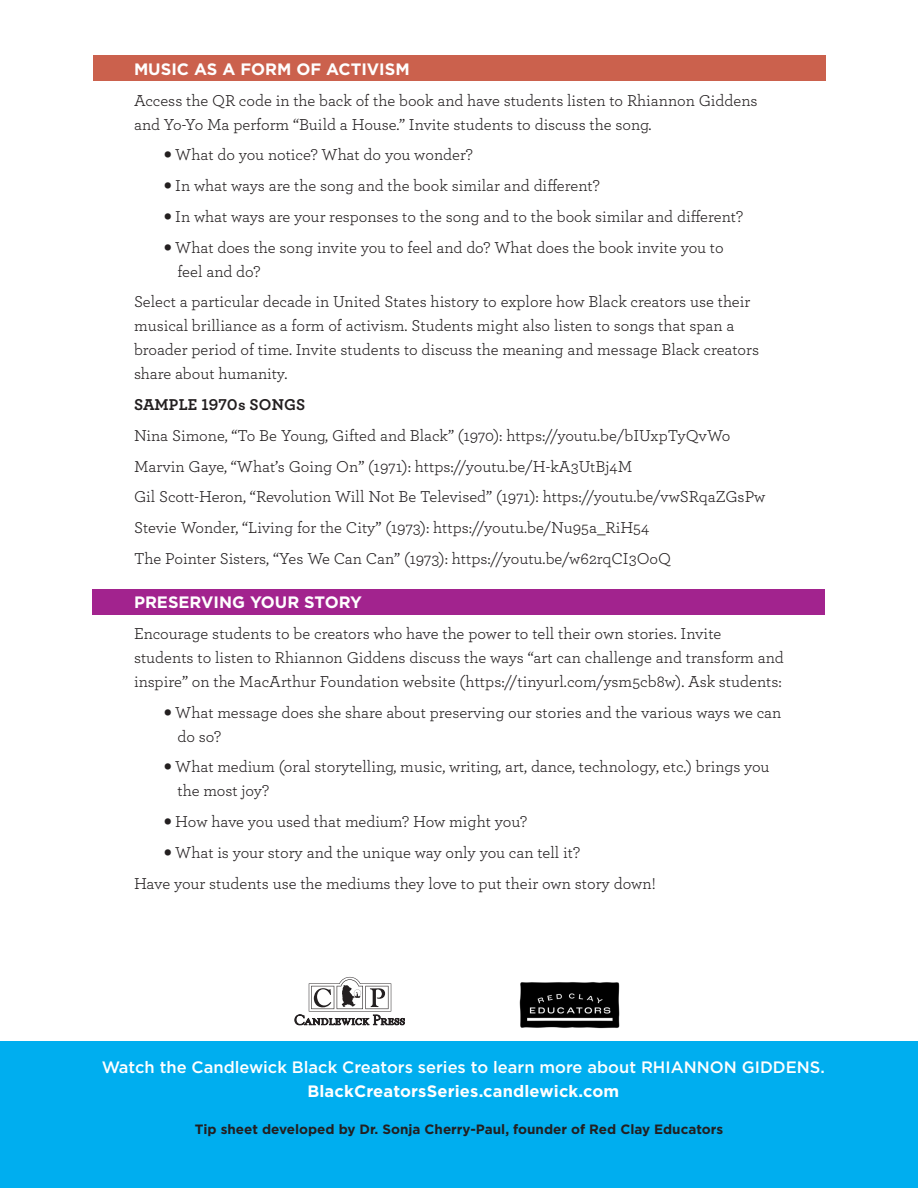
<style>
.page{position:relative;width:918px;height:1188px;background:#fff}
.page>*{position:absolute;margin:0;border:0;box-sizing:border-box;transform-origin:0 0}
.t1{font:16.5px/24px "Archer";color:#231f20}
.t2{font:500 16.5px/24px "Gotham";color:#fff;text-align:center}
.t3{font:700 16.5px "Gotham";color:#fff}
.t4{font:700 16.5px "Archer";letter-spacing:.01em;color:#231f20}
.t5{font:700 13.5px "Gotham";color:#231f20}
.s1{font-weight:700}
</style>
<div class="page">
<div style="left:93px;top:55px;width:732px;height:26px;background:#cb614d"></div>
<div style="left:93px;top:589px;width:732px;height:26px;background:#a2238e"></div>
<div style="left:0;top:1041px;width:918px;height:147px;background:#00aeef"></div>
<svg style="left:295px;top:977px;width:110px;height:48px"></svg>
<img style="left:519px;top:982px;width:101px;height:47px">
<p class="t3" style="left:134px;top:58px;width:277px">MUSIC AS A FORM OF ACTIVISM</p>
<p class="t1" style="left:134px;top:87px;width:625px">Access the QR code in the back of the book and have students listen to Rhiannon Giddens and Yo-Yo Ma perform “Build a House.” Invite students to discuss the song.</p>
<p class="t1" style="left:164px;top:142px;width:310px"><sup>•</sup> What do you notice? What do you wonder?</p>
<p class="t1" style="left:164px;top:173px;width:437px"><sup>•</sup> In what ways are the song and the book similar and different?</p>
<p class="t1" style="left:164px;top:204px;width:581px"><sup>•</sup> In what ways are your responses to the song and to the book similar and different?</p>
<p class="t1" style="left:178px;top:234px;width:548px;text-indent:-14px"><sup>•</sup> What does the song invite you to feel and do? What does the book invite you to feel and do?</p>
<p class="t1" style="left:134px;top:289px;width:627px">Select a particular decade in United States history to explore how Black creators use their musical brilliance as a form of activism. Students might also listen to songs that span a broader period of time. Invite students to discuss the meaning and message Black creators share about humanity.</p>
<p class="t4" style="left:134px;top:392px;width:173px">SAMPLE 1970s SONGS</p>
<p class="t1" style="left:134px;top:423px;width:598px">Nina Simone, “To Be Young, Gifted and Black” (1970): https://youtu.be/bIUxpTyQvWo</p>
<p class="t1" style="left:134px;top:453px;width:500px">Marvin Gaye, “What’s Going On” (1971): https://youtu.be/H-kA3UtBj4M</p>
<p class="t1" style="left:134px;top:484px;width:633px">Gil Scott-Heron, “Revolution Will Not Be Televised” (1971): https://youtu.be/vwSRqaZGsPw</p>
<p class="t1" style="left:134px;top:515px;width:517px">Stevie Wonder, “Living for the City” (1973): https://youtu.be/Nu95a_RiH54</p>
<p class="t1" style="left:134px;top:546px;width:539px">The Pointer Sisters, “Yes We Can Can” (1973): https://youtu.be/w62rqCI3OoQ</p>
<p class="t3" style="left:134px;top:591px;width:230px">PRESERVING YOUR STORY</p>
<p class="t1" style="left:134px;top:621px;width:651px">Encourage students to be creators who have the power to tell their own stories. Invite students to listen to Rhiannon Giddens discuss the ways “art can challenge and transform and inspire” on the MacArthur Foundation website (https://tinyurl.com/ysm5cb8w). Ask students:</p>
<p class="t1" style="left:178px;top:699px;width:605px;text-indent:-14px"><sup>•</sup> What message does she share about preserving our stories and the various ways we can do so?</p>
<p class="t1" style="left:178px;top:754px;width:594px;text-indent:-14px"><sup>•</sup> What medium (oral storytelling, music, writing, art, dance, technology, etc.) brings you the most joy?</p>
<p class="t1" style="left:164px;top:809px;width:365px"><sup>•</sup> How have you used that medium? How might you?</p>
<p class="t1" style="left:164px;top:840px;width:418px"><sup>•</sup> What is your story and the unique way only you can tell it?</p>
<p class="t1" style="left:134px;top:870px;width:523px">Have your students use the mediums they love to put their own story down!</p>
<p class="t2" style="left:102px;top:1055px;width:725px">Watch the Candlewick Black Creators series to learn more about RHIANNON GIDDENS.<br><span class="s1">BlackCreatorsSeries.candlewick.com</span></p>
<p class="t5" style="left:195px;top:1120px;width:530px">Tip sheet developed by Dr. Sonja Cherry-Paul, founder of Red Clay Educators</p>
</div>
